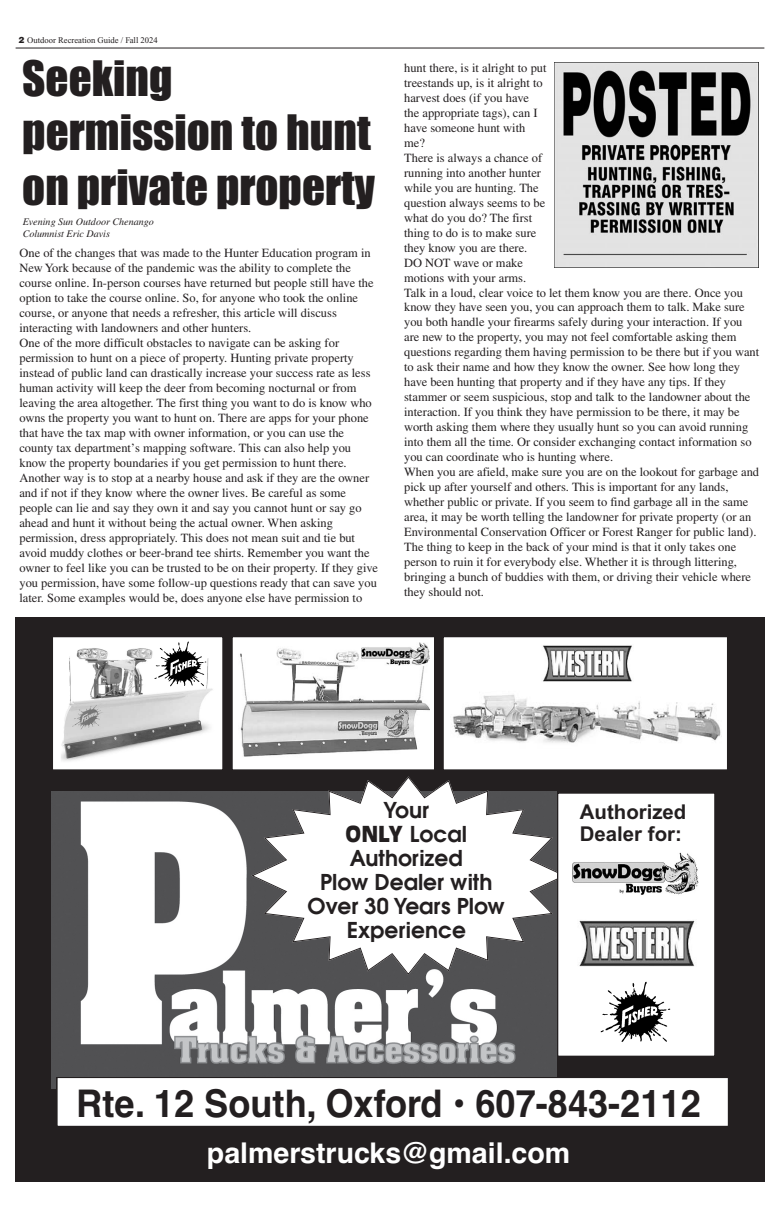
<style>
.page{position:relative;width:780px;height:1216px;background:#fff}
.page>*{position:absolute;margin:0;border:0;box-sizing:border-box;transform-origin:0 0}
.t1{font:45.1px/54.1px "Impact+T42";color:#231f20}
.t2{font:700 38.1px "Helvetica";color:#231f20;scale:.95 1}
.t3{font:700 28.5px "Helvetica";color:#fff}
.t4{font:600 21.8px/23.9px "Avant Garde";color:#231f20;text-align:center}
.t5{font:20.4px/22.4px "Arial Bold MT+T42";color:#231f20}
.t6{font:12.5px/15px "Times";color:#231f20}
.t7{font:italic 10.1px/11.9px "Times";color:#231f20}
.t8{font:8.6px "Times New Roman";color:#231f20}
.s1{font-family:"Helvetica";font-weight:900}
.s2{font-family:"Antique Olive";font-weight:900}
</style>
<div class="page">
<hr style="left:16px;top:48px;width:748px;height:1px;background:#231f20">
<div style="left:16px;top:617px;width:748px;height:564px;background:#231f20"></div>
<img style="left:51px;top:791px;width:505px;height:297px">
<svg style="left:57px;top:1077px;width:672px;height:49px"></svg>
<svg style="left:251px;top:776px;width:314px;height:198px"></svg>
<svg style="left:557px;top:792px;width:158px;height:264px"></svg>
<img style="left:600px;top:981px;width:70px;height:61px">
<img style="left:572px;top:852px;width:126px;height:43px">
<svg style="left:232px;top:636px;width:203px;height:134px"></svg>
<svg style="left:443px;top:636px;width:285px;height:134px"></svg>
<img style="left:238px;top:646px;width:191px;height:112px">
<img style="left:541px;top:644px;width:92px;height:38px">
<img style="left:450px;top:685px;width:272px;height:63px">
<svg style="left:52px;top:636px;width:171px;height:134px"></svg>
<img style="left:76px;top:648px;width:140px;height:114px">
<img style="left:362px;top:642px;width:67px;height:23px">
<img style="left:578px;top:919px;width:119px;height:48px">
<img style="left:554px;top:63px;width:205px;height:204px">
<p class="t8" style="left:18px;top:36px;width:141px"><span class="s1">2</span> Outdoor Recreation Guide / Fall 2024</p>
<h1 class="t1" style="left:22px;top:54px;width:354px">Seeking permission to hunt on private property</h1>
<p class="t7" style="left:23px;top:217px;width:133px">Evening Sun Outdoor Chenango<br>Columnist Eric Davis</p>
<p class="t6" style="left:19px;top:246px;width:360px">One of the changes that was made to the Hunter Education program in New York because of the pandemic was the ability to complete the course online. In-person courses have returned but people still have the option to take the course online. So, for anyone who took the online course, or anyone that needs a refresher, this article will discuss interacting with landowners and other hunters.<br>One of the more difficult obstacles to navigate can be asking for permission to hunt on a piece of property. Hunting private property instead of public land can drastically increase your success rate as less human activity will keep the deer from becoming nocturnal or from leaving the area altogether. The first thing you want to do is know who owns the property you want to hunt on. There are apps for your phone that have the tax map with owner information, or you can use the county tax department’s mapping software. This can also help you know the property boundaries if you get permission to hunt there.<br>Another way is to stop at a nearby house and ask if they are the owner and if not if they know where the owner lives. Be careful as some people can lie and say they own it and say you cannot hunt or say go ahead and hunt it without being the actual owner. When asking permission, dress appropriately. This does not mean suit and tie but avoid muddy clothes or beer-brand tee shirts. Remember you want the owner to feel like you can be trusted to be on their property. If they give you permission, have some follow-up questions ready that can save you later. Some examples would be, does anyone else have permission to</p>
<p class="t6" style="left:404px;top:61px;width:357px">hunt there, is it alright to put<br>treestands up, is it alright to<br>harvest does (if you have<br>the appropriate tags), can I<br>have someone hunt with<br>me?<br>There is always a chance of<br>running into another hunter<br>while you are hunting. The<br>question always seems to be<br>what do you do? The first<br>thing to do is to make sure<br>they know you are there.<br>DO NOT wave or make<br>motions with your arms.<br>Talk in a loud, clear voice to let them know you are there. Once you know they have seen you, you can approach them to talk. Make sure you both handle your firearms safely during your interaction. If you are new to the property, you may not feel comfortable asking them questions regarding them having permission to be there but if you want to ask their name and how they know the owner. See how long they have been hunting that property and if they have any tips. If they stammer or seem suspicious, stop and talk to the landowner about the interaction. If you think they have permission to be there, it may be worth asking them where they usually hunt so you can avoid running into them all the time. Or consider exchanging contact information so you can coordinate who is hunting where.<br>When you are afield, make sure you are on the lookout for garbage and pick up after yourself and others. This is important for any lands, whether public or private. If you seem to find garbage all in the same area, it may be worth telling the landowner for private property (or an Environmental Conservation Officer or Forest Ranger for public land).<br>The thing to keep in the back of your mind is that it only takes one person to ruin it for everybody else. Whether it is through littering, bringing a bunch of buddies with them, or driving their vehicle where they should not.</p>
<h3 class="t4" style="left:308px;top:800px;width:199px">Your<br><span class="s2">ONLY</span> Local<br>Authorized<br>Plow Dealer with<br>Over 30 Years Plow<br>Experience</h3>
<h3 class="t5" style="left:580px;top:802px;width:108px">Authorized<br>Dealer for:</h3>
<h2 class="t2" style="left:76px;top:1089px;width:659px">Rte. 12 South, Oxford • 607-843-2112</h2>
<h3 class="t3" style="left:207px;top:1142px;width:365px">palmerstrucks@gmail.com</h3>
</div>
